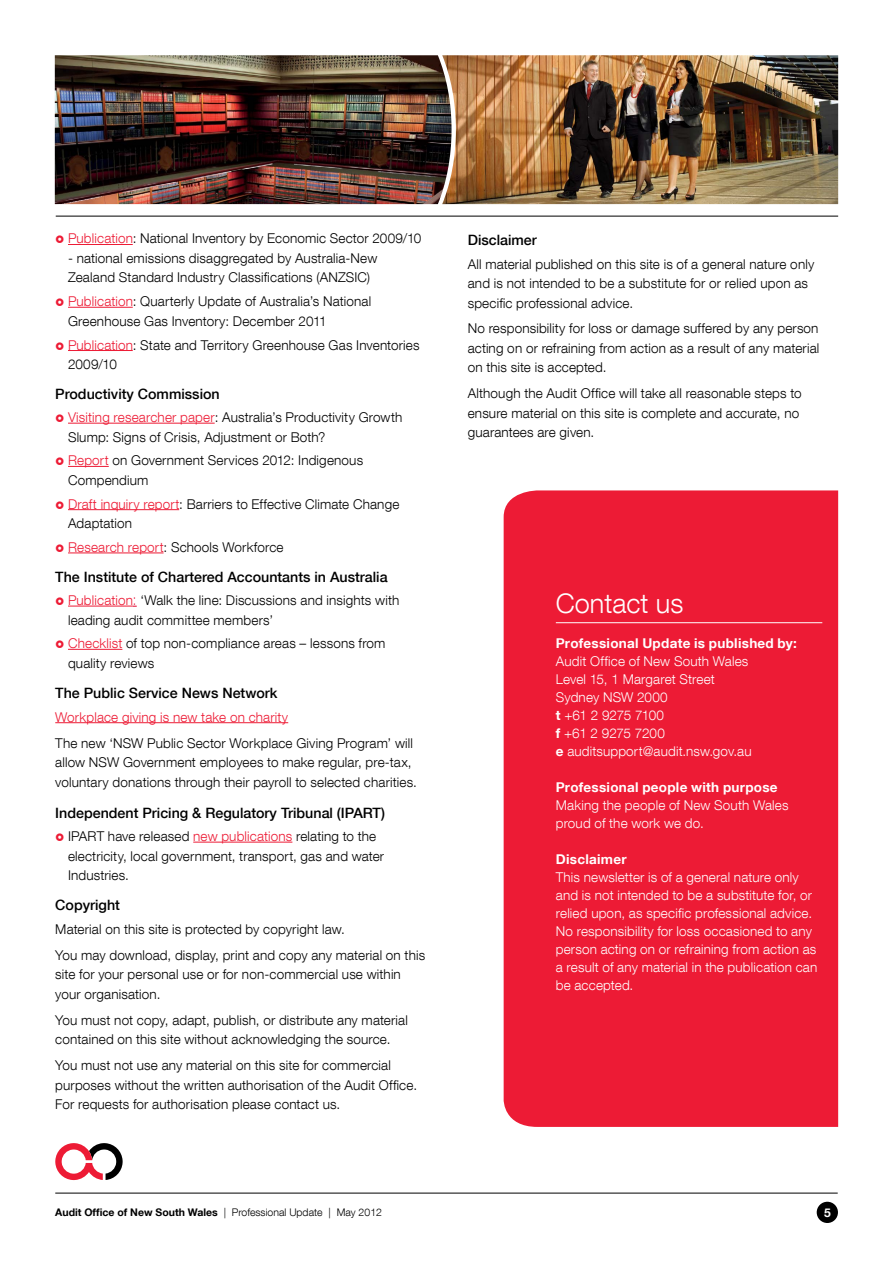
<style>
.page{position:relative;width:893px;height:1263px;background:#fff}
.page>*{position:absolute;margin:0;border:0;box-sizing:border-box;transform-origin:0 0}
.t1{font:300 27px "Helvetica Neue LT Com";color:#fff}
.t2{font:500 14.25px "Helvetica Neue LT Com";color:#000}
.t3{font:300 13.5px/19.5px "Helvetica Neue LT Com";letter-spacing:.01em;color:#000}
.t4{font:300 13.5px/18px "Helvetica Neue LT Com";letter-spacing:.01em;color:#fff}
.t5{font:700 13.5px "Helvetica Neue LT Com";letter-spacing:.02em;color:#fff}
.t6{font:300 13.5px "Helvetica Neue LT Com";letter-spacing:.015em;color:#ed1b35}
.t7{font:700 12px "Helvetica Neue LT Com";color:#fff}
.t8{font:300 10.5px "Helvetica Neue LT Com";color:#000}
.s1{color:#ed1b35}
.s2{font-weight:100;font-size:15px;color:#df002b}
.s3{font-weight:700}
</style>
<div class="page">
<hr style="left:55px;top:1193px;width:783px;height:1px;background:#000">
<div style="left:817px;top:1202px;width:21px;height:21px;background:#000;border-radius:50%"></div>
<svg style="left:55px;top:1143px;width:68px;height:37px"></svg>
<img style="left:452px;top:55px;width:386px;height:149px">
<img style="left:55px;top:55px;width:397px;height:149px">
<hr style="left:56px;top:216px;width:782px;height:1px;background:#000">
<hr style="left:68px;top:244px;width:65px;height:1px;background:#ed1b35">
<hr style="left:68px;top:307px;width:65px;height:1px;background:#ed1b35">
<hr style="left:68px;top:350px;width:65px;height:1px;background:#ed1b35">
<hr style="left:68px;top:423px;width:147px;height:1px;background:#ed1b35">
<hr style="left:68px;top:466px;width:41px;height:1px;background:#ed1b35">
<hr style="left:68px;top:509px;width:111px;height:1px;background:#ed1b35">
<hr style="left:68px;top:553px;width:96px;height:1px;background:#ed1b35">
<hr style="left:68px;top:606px;width:65px;height:1px;background:#ed1b35">
<hr style="left:68px;top:649px;width:54px;height:1px;background:#ed1b35">
<hr style="left:55px;top:722px;width:233px;height:1px;background:#ed1b35">
<hr style="left:193px;top:842px;width:99px;height:1px;background:#ed1b35">
<div style="left:504px;top:490px;width:334px;height:637px;background:#ed1b35"></div>
<hr style="left:556px;top:622px;width:266px;height:1px;background:#fff">
<p class="t3" style="left:68px;top:229px;width:355px"><span class="s1">Publication</span>: National Inventory by Economic Sector 2009/10</p>
<p class="t3" style="left:68px;top:248px;width:311px">- national emissions disaggregated by Australia-New<br>Zealand Standard Industry Classifications (ANZSIC)</p>
<p class="t3" style="left:68px;top:291px;width:305px"><span class="s1">Publication</span>: Quarterly Update of Australia’s National<br>Greenhouse Gas Inventory: December 2011</p>
<p class="t3" style="left:68px;top:335px;width:353px"><span class="s1">Publication</span>: State and Territory Greenhouse Gas Inventories<br>2009/10</p>
<p class="t2" style="left:55px;top:385px;width:166px">Productivity Commission</p>
<p class="t3" style="left:68px;top:407px;width:336px"><span class="s1">Visiting researcher paper</span>: Australia’s Productivity Growth<br>Slump: Signs of Crisis, Adjustment or Both?</p>
<p class="t3" style="left:68px;top:451px;width:297px"><span class="s1">Report</span> on Government Services 2012: Indigenous<br>Compendium</p>
<p class="t3" style="left:68px;top:494px;width:333px"><span class="s1">Draft inquiry report</span>: Barriers to Effective Climate Change<br>Adaptation</p>
<p class="t3" style="left:68px;top:537px;width:217px"><span class="s1">Research report</span>: Schools Workforce</p>
<p class="t2" style="left:55px;top:568px;width:334px">The Institute of Chartered Accountants in Australia</p>
<p class="t3" style="left:68px;top:590px;width:333px"><span class="s1">Publication</span><span class="s2">:</span> ‘Walk the line: Discussions and insights with leading audit committee members’</p>
<p class="t3" style="left:68px;top:633px;width:319px"><span class="s1">Checklist</span> of top non-compliance areas – lessons from quality reviews</p>
<p class="t2" style="left:55px;top:684px;width:224px">The Public Service News Network</p>
<p class="t6" style="left:55px;top:709px;width:234px">Workplace giving is new take on charity</p>
<p class="t3" style="left:55px;top:733px;width:363px">The new ‘NSW Public Sector Workplace Giving Program’ will allow NSW Government employees to make regular, pre-tax, voluntary donations through their payroll to selected charities.</p>
<p class="t2" style="left:55px;top:804px;width:331px">Independent Pricing &amp; Regulatory Tribunal (IPART)</p>
<p class="t3" style="left:68px;top:826px;width:318px">IPART have released <span class="s1">new publications</span> relating to the electricity, local government, transport, gas and water<br>Industries.</p>
<p class="t2" style="left:55px;top:896px;width:66px">Copyright</p>
<p class="t3" style="left:55px;top:916px;width:371px;line-height:26px">Material on this site is protected by copyright law.<br>You may download, display, print and copy any material on this</p>
<p class="t3" style="left:55px;top:964px;width:347px">site for your personal use or for non-commercial use within your organisation.</p>
<p class="t3" style="left:55px;top:1010px;width:354px">You must not copy, adapt, publish, or distribute any material contained on this site without acknowledging the source.</p>
<p class="t3" style="left:55px;top:1055px;width:363px">You must not use any material on this site for commercial purposes without the written authorisation of the Audit Office.<br>For requests for authorisation please contact us.</p>
<p class="t2" style="left:468px;top:231px;width:71px">Disclaimer</p>
<p class="t3" style="left:468px;top:254px;width:348px">All material published on this site is of a general nature only and is not intended to be a substitute for or relied upon as specific professional advice.</p>
<p class="t3" style="left:468px;top:319px;width:353px;text-align:justify">No responsibility for loss or damage suffered by any person acting on or refraining from action as a result of any material on this site is accepted.</p>
<p class="t3" style="left:468px;top:383px;width:335px">Although the Audit Office will take all reasonable steps to ensure material on this site is complete and accurate, no guarantees are given.</p>
<h1 class="t1" style="left:556px;top:587px;width:129px">Contact us</h1>
<p class="t5" style="left:556px;top:635px;width:243px">Professional Update is published by:</p>
<p class="t4" style="left:556px;top:652px;width:197px">Audit Office of New South Wales<br>Level 15, 1 Margaret Street<br>Sydney NSW 2000<br><span class="s3">t</span> +61 2 9275 7100<br><span class="s3">f</span> +61 2 9275 7200<br><span class="s3">e</span> auditsupport@audit.nsw.gov.au</p>
<p class="t5" style="left:556px;top:779px;width:223px">Professional people with purpose</p>
<p class="t4" style="left:556px;top:796px;width:234px">Making the people of New South Wales proud of the work we do.</p>
<p class="t5" style="left:556px;top:851px;width:72px">Disclaimer</p>
<p class="t4" style="left:556px;top:868px;width:263px">This newsletter is of a general nature only and is not intended to be a substitute for, or relied upon, as specific professional advice.<br>No responsibility for loss occasioned to any person acting on or refraining from action as a result of any material in the publication can be accepted.</p>
<p class="t8" style="left:55px;top:1206px;width:328px"><span class="s3">Audit Office of New South Wales</span> | Professional Update | May 2012</p>
<p class="t7" style="left:824px;top:1205px;width:8px">5</p>
</div>
